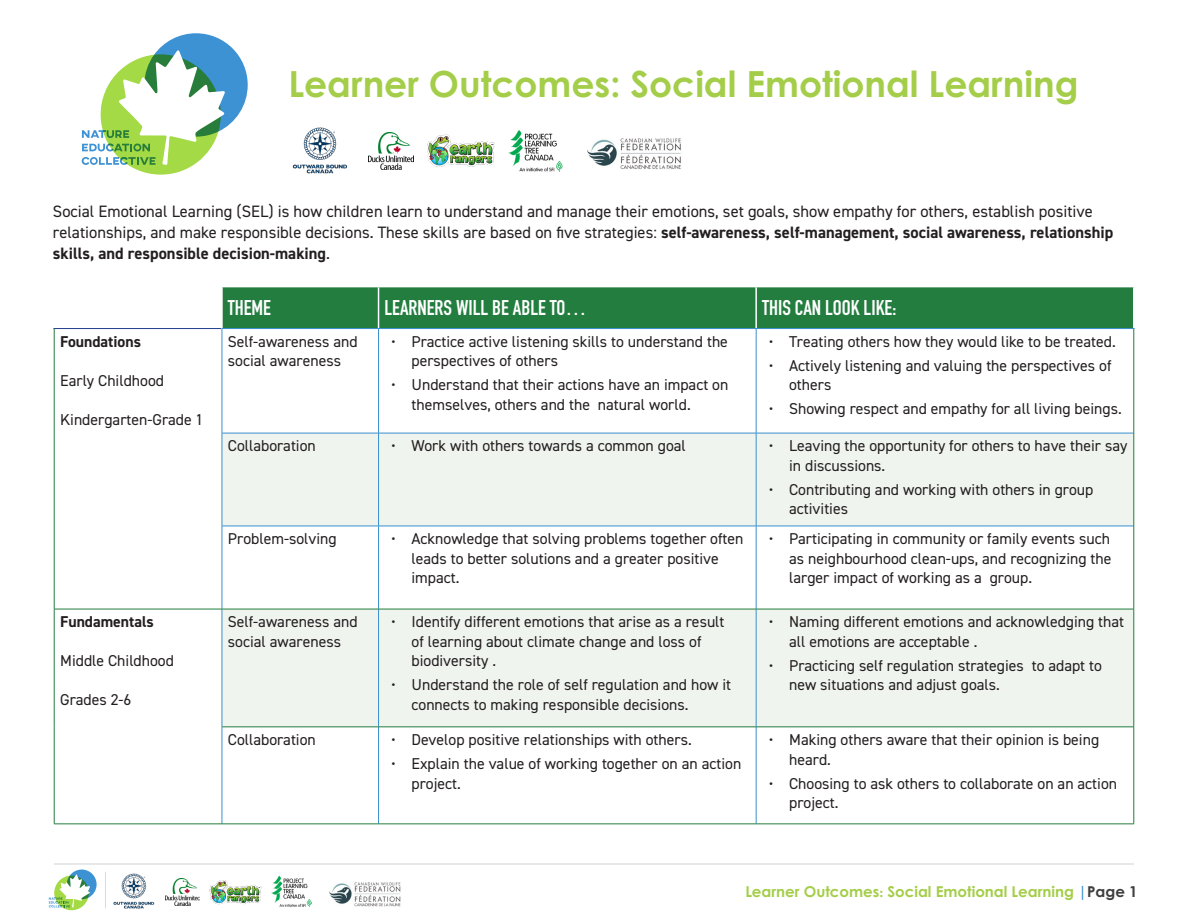
<style>
.page{position:relative;width:1188px;height:918px;background:#fff}
.page>*{position:absolute;margin:0;border:0;box-sizing:border-box;transform-origin:0 0}
.t1{font:700 36px "Century Gothic Pro";color:#a4ce49}
.t2{font:700 21px "DIN Condensed";color:#fff}
.t3{font:16.5px/21px "DIN2014";color:#231f20}
.t4{font:15.75px/19.5px "DIN2014";color:#231f20}
.t5{font:700 15.75px "DIN2014";color:#231f20}
.t6{font:700 15px "Century Gothic Pro";color:#a4ce49}
.s1{font-weight:700}
.s2{font-family:"Minion Pro"}
.s3{color:#3990cd}
.s4{color:#3e3e3f}
</style>
<div class="page">
<svg style="left:49px;top:870px;width:48px;height:40px"></svg>
<img style="left:113px;top:873px;width:42px;height:36px">
<img style="left:166px;top:878px;width:34px;height:28px">
<img style="left:209px;top:880px;width:52px;height:25px">
<img style="left:271px;top:876px;width:40px;height:32px">
<img style="left:330px;top:883px;width:71px;height:23px">
<hr style="left:54px;top:864px;width:1080px;height:1px;background:#d1d2d4">
<svg style="left:82px;top:33px;width:166px;height:142px"></svg>
<img style="left:368px;top:132px;width:46px;height:37px">
<img style="left:427px;top:134px;width:68px;height:33px">
<img style="left:509px;top:130px;width:53px;height:42px">
<img style="left:587px;top:138px;width:94px;height:31px">
<div style="left:223px;top:287px;width:910px;height:41px;background:#227d3e"></div>
<svg style="left:223px;top:434px;width:911px;height:293px;fill:#f0f4ef"></svg>
<hr style="left:378px;top:287px;width:1px;height:41px;background:#fff">
<hr style="left:755px;top:287px;width:2px;height:41px;background:#fff">
<hr style="left:222px;top:328px;width:157px;height:1px;background:#3990cd">
<hr style="left:222px;top:329px;width:1px;height:104px;background:#3990cd">
<hr style="left:379px;top:328px;width:377px;height:1px;background:#3990cd">
<hr style="left:378px;top:329px;width:1px;height:104px;background:#3990cd">
<hr style="left:756px;top:328px;width:379px;height:1px;background:#3990cd">
<hr style="left:756px;top:329px;width:1px;height:104px;background:#3990cd">
<hr style="left:222px;top:433px;width:157px;height:1px;background:#3990cd">
<hr style="left:222px;top:433px;width:1px;height:93px;background:#3990cd">
<hr style="left:379px;top:433px;width:377px;height:1px;background:#3990cd">
<hr style="left:378px;top:433px;width:1px;height:93px;background:#3990cd">
<hr style="left:756px;top:433px;width:378px;height:1px;background:#3990cd">
<hr style="left:756px;top:433px;width:1px;height:93px;background:#3990cd">
<hr style="left:378px;top:526px;width:1px;height:83px;background:#3990cd">
<hr style="left:756px;top:526px;width:1px;height:83px;background:#3990cd">
<hr style="left:378px;top:609px;width:1px;height:118px;background:#3990cd">
<hr style="left:756px;top:609px;width:1px;height:118px;background:#3990cd">
<hr style="left:378px;top:727px;width:1px;height:97px;background:#3990cd">
<hr style="left:756px;top:727px;width:1px;height:97px;background:#3990cd">
<hr style="left:53px;top:328px;width:168px;height:1px;background:#253f8e">
<hr style="left:222px;top:526px;width:157px;height:1px;background:#3990cd">
<hr style="left:379px;top:526px;width:377px;height:1px;background:#3990cd">
<hr style="left:756px;top:526px;width:378px;height:1px;background:#3990cd">
<hr style="left:222px;top:526px;width:1px;height:83px;background:#3990cd">
<hr style="left:222px;top:609px;width:1px;height:118px;background:#3990cd">
<hr style="left:222px;top:727px;width:1px;height:97px;background:#3990cd">
<hr style="left:54px;top:329px;width:1px;height:104px;background:#227d3e">
<hr style="left:54px;top:433px;width:1px;height:93px;background:#227d3e">
<hr style="left:54px;top:526px;width:1px;height:83px;background:#227d3e">
<hr style="left:54px;top:609px;width:168px;height:1px;background:#227d3e">
<hr style="left:54px;top:609px;width:1px;height:118px;background:#227d3e">
<hr style="left:54px;top:727px;width:1px;height:97px;background:#227d3e">
<hr style="left:54px;top:824px;width:168px;height:1px;background:#227d3e">
<hr style="left:1134px;top:329px;width:1px;height:104px;background:#227d3e">
<hr style="left:1134px;top:433px;width:1px;height:93px;background:#227d3e">
<hr style="left:1134px;top:526px;width:1px;height:83px;background:#227d3e">
<hr style="left:222px;top:609px;width:157px;height:1px;background:#227d3e">
<hr style="left:379px;top:609px;width:377px;height:1px;background:#227d3e">
<hr style="left:756px;top:609px;width:378px;height:1px;background:#227d3e">
<hr style="left:1134px;top:609px;width:1px;height:118px;background:#227d3e">
<hr style="left:222px;top:727px;width:157px;height:1px;background:#227d3e">
<hr style="left:379px;top:727px;width:377px;height:1px;background:#227d3e">
<hr style="left:756px;top:727px;width:378px;height:1px;background:#227d3e">
<hr style="left:1134px;top:727px;width:1px;height:97px;background:#227d3e">
<hr style="left:222px;top:824px;width:157px;height:1px;background:#227d3e">
<hr style="left:379px;top:824px;width:377px;height:1px;background:#227d3e">
<hr style="left:756px;top:824px;width:378px;height:1px;background:#227d3e">
<img style="left:292px;top:127px;width:55px;height:47px">
<p class="t1" style="left:288px;top:62px;width:792px">Learner Outcomes: Social Emotional Learning</p>
<p class="t3" style="left:53px;top:201px;width:1062px">Social Emotional Learning (SEL) is how children learn to understand and manage their emotions, set goals, show empathy for others, establish positive relationships, and make responsible decisions. These skills are based on five strategies: <span class="s1">self-awareness, self-management, social awareness, relationship skills, and responsible decision-making</span>.</p>
<p class="t2" style="left:228px;top:294px;width:45px">THEME</p>
<p class="t2" style="left:385px;top:294px;width:203px">LEARNERS WILL BE ABLE TO…</p>
<p class="t2" style="left:762px;top:294px;width:136px">THIS CAN LOOK LIKE:</p>
<p class="t5" style="left:60px;top:331px;width:82px">Foundations</p>
<p class="t4" style="left:60px;top:370px;width:105px">Early Childhood</p>
<p class="t4" style="left:60px;top:409px;width:145px">Kindergarten-Grade 1</p>
<p class="t4" style="left:228px;top:331px;width:131px">Self-awareness and social awareness</p>
<p class="t4" style="left:412px;top:331px;width:318px;text-indent:-20px">• Practice active listening skills to understand the perspectives of others</p>
<p class="t4" style="left:412px;top:375px;width:318px;text-indent:-20px">• Understand that their actions have an impact on themselves, others and the natural world.</p>
<p class="t4" style="left:769px;top:331px;width:348px">• Treating others how they would like to be treated.</p>
<p class="t4" style="left:789px;top:355px;width:324px;text-indent:-20px">• Actively listening and valuing the perspectives of others</p>
<p class="t4" style="left:769px;top:399px;width:354px">• Showing respect and empathy for all living beings.</p>
<p class="t5" style="left:60px;top:611px;width:95px">Fundamentals</p>
<p class="t4" style="left:60px;top:651px;width:115px">Middle Childhood</p>
<p class="t4" style="left:60px;top:690px;width:73px">Grades 2-6</p>
<p class="t4" style="left:228px;top:436px;width:89px">Collaboration</p>
<p class="t4" style="left:391px;top:436px;width:296px">• Work with others towards a common goal</p>
<p class="t4" style="left:789px;top:436px;width:340px;text-indent:-20px">• Leaving the opportunity for others to have their say in discussions.</p>
<p class="t4" style="left:789px;top:479px;width:306px;text-indent:-20px">• Contributing and working with others in group activities</p>
<p class="t4" style="left:228px;top:529px;width:110px">Problem-solving</p>
<p class="t4" style="left:412px;top:529px;width:333px;text-indent:-20px">• Acknowledge that solving problems together often leads to better solutions and a greater positive impact.</p>
<p class="t4" style="left:789px;top:529px;width:324px;text-align:justify;text-indent:-20px">• Participating in community or family events such as neighbourhood clean-ups, and recognizing the larger impact of working as a group.</p>
<p class="t4" style="left:228px;top:612px;width:131px">Self-awareness and social awareness</p>
<p class="t4" style="left:412px;top:612px;width:315px;text-indent:-20px">• Identify different emotions that arise as a result of learning about climate change and loss of biodiversity .</p>
<p class="t4" style="left:412px;top:675px;width:321px;text-indent:-20px">• Understand the role of self regulation and how it connects to making responsible decisions.</p>
<p class="t4" style="left:228px;top:730px;width:89px">Collaboration</p>
<p class="t4" style="left:391px;top:730px;width:302px">• Develop positive relationships with others.</p>
<p class="t4" style="left:412px;top:754px;width:331px;text-indent:-20px">• Explain the value of working together on an action project.</p>
<p class="t4" style="left:789px;top:612px;width:337px;text-indent:-20px">• Naming different emotions and acknowledging that all emotions are acceptable .</p>
<p class="t4" style="left:789px;top:655px;width:314px;text-indent:-20px">• Practicing self regulation strategies to adapt to new situations and adjust goals.</p>
<p class="t4" style="left:789px;top:730px;width:312px;text-indent:-20px">• Making others aware that their opinion is being heard.</p>
<p class="t4" style="left:789px;top:773px;width:329px;text-indent:-20px">• Choosing to ask others to collaborate on an action project.</p>
<p class="t6" style="left:745px;top:882px;width:394px">Learner Outcomes<span class="s2">:</span> Social Emotional Learning <span class="s3">|</span><span class="s4">Page 1</span></p>
</div>
